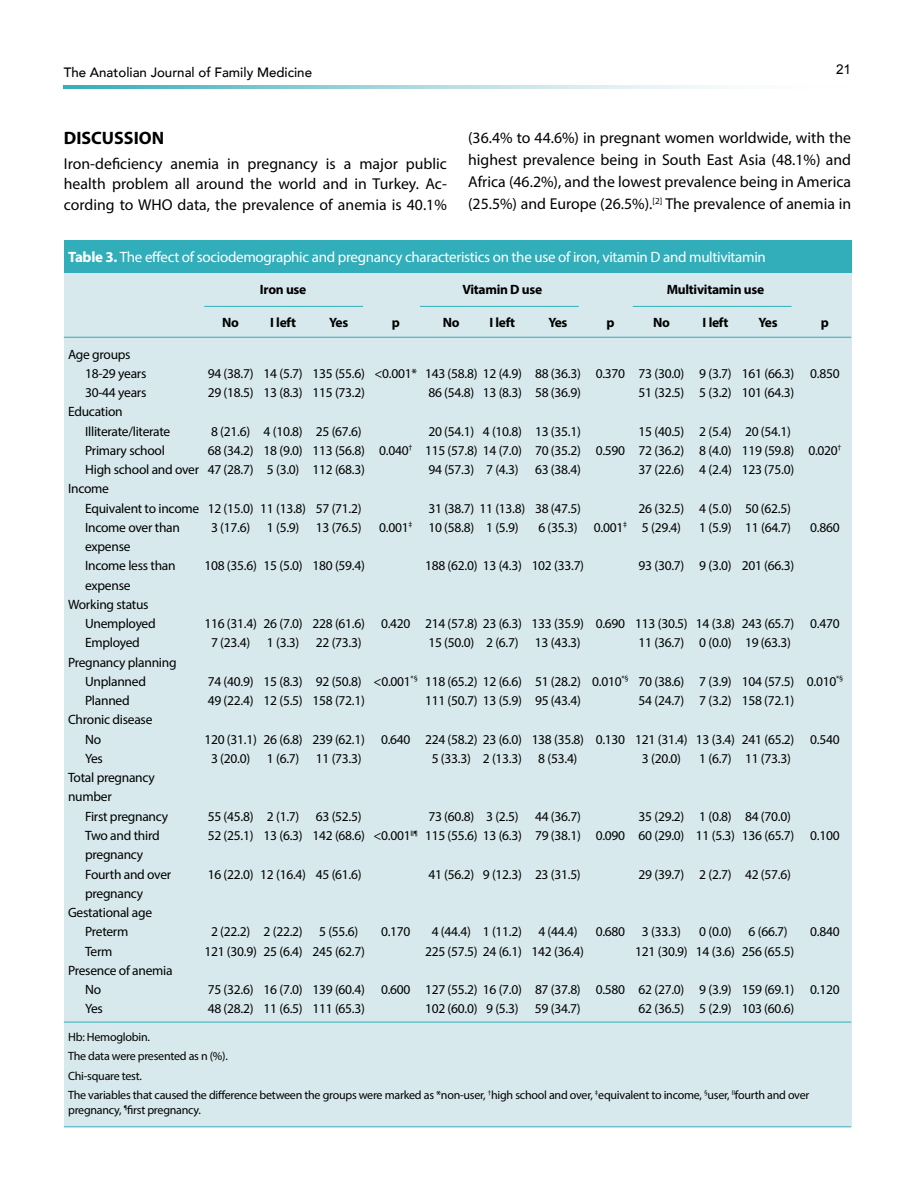
<style>
.page{position:relative;width:915px;height:1191px;background:#fff}
.page>*{position:absolute;margin:0;border:0;box-sizing:border-box;transform-origin:0 0}
.t1{font:700 18px "Myriad Pro";color:#000}
.t2{font:15.75px/22.2px "Myriad Pro";color:#000;text-align:justify}
.t3{font:15px "Myriad Pro";letter-spacing:-.02em;color:#fff}
.t4{font:13.5px/19.2px "Myriad Pro";letter-spacing:-.02em;color:#000}
.t5{font:700 13.5px "Myriad Pro";letter-spacing:-.02em;color:#000}
.t6{font:500 13.5px "Avenir";color:#000}
.t7{font:13.5px "Arial";color:#000}
.t8{font:12px/19.2px "Myriad Pro";letter-spacing:-.02em;color:#000}
.s1{font-weight:700}
</style>
<div class="page">
<svg style="left:64px;top:86px;width:658px;height:3px;background:#9fd5db"></svg>
<div style="left:64px;top:264px;width:786px;height:863px;background:#d7e9ec"></div>
<div style="left:64px;top:240px;width:786px;height:32px;background:#31aeba"></div>
<hr style="left:64px;top:337px;width:786px;height:1px;background:#31aeba">
<hr style="left:64px;top:1021px;width:786px;height:1px;background:#31aeba">
<hr style="left:204px;top:306px;width:159px;height:1px;background:#31aeba">
<hr style="left:420px;top:306px;width:158px;height:1px;background:#31aeba">
<hr style="left:632px;top:306px;width:159px;height:1px;background:#31aeba">
<hr style="left:64px;top:1126px;width:786px;height:1px;background:#31aeba">
<p class="t6" style="left:64px;top:61px;width:250px">The Anatolian Journal of Family Medicine</p>
<p class="t7" style="left:835px;top:60px;width:17px">21</p>
<p class="t2" style="left:468px;top:126px;width:384px">(36.4% to 44.6%) in pregnant women worldwide, with the highest prevalence being in South East Asia (48.1%) and Africa (46.2%), and the lowest prevalence being in America (25.5%) and Europe (26.5%).<sup>[2]</sup> The prevalence of anemia in</p>
<p class="t3" style="left:68px;top:248px;width:699px"><span class="s1">Table 3.</span> The effect of sociodemographic and pregnancy characteristics on the use of iron, vitamin D and multivitamin</p>
<p class="t5" style="left:260px;top:281px;width:48px">Iron use</p>
<p class="t5" style="left:462px;top:281px;width:81px">Vitamin D use</p>
<p class="t5" style="left:666px;top:281px;width:99px">Multivitamin use</p>
<p class="t5" style="left:222px;top:313px;width:18px">No</p>
<p class="t5" style="left:270px;top:313px;width:27px">I left</p>
<p class="t5" style="left:329px;top:313px;width:21px">Yes</p>
<p class="t5" style="left:391px;top:313px;width:10px">p</p>
<p class="t5" style="left:443px;top:313px;width:18px">No</p>
<p class="t5" style="left:489px;top:313px;width:27px">I left</p>
<p class="t5" style="left:548px;top:313px;width:21px">Yes</p>
<p class="t5" style="left:606px;top:313px;width:10px">p</p>
<p class="t5" style="left:653px;top:313px;width:18px">No</p>
<p class="t5" style="left:702px;top:313px;width:27px">I left</p>
<p class="t5" style="left:758px;top:313px;width:21px">Yes</p>
<p class="t5" style="left:820px;top:313px;width:10px">p</p>
<p class="t4" style="left:85px;top:344px;width:63px;text-indent:-17px">Age groups<br>18-29 years</p>
<h1 class="t1" style="left:64px;top:126px;width:102px">DISCUSSION</h1>
<p class="t2" style="left:64px;top:153px;width:384px;line-height:20.4px">Iron-deficiency anemia in pregnancy is a major public health problem all around the world and in Turkey. Ac&shy;cording to WHO data, the prevalence of anemia is 40.1%</p>
<p class="t4" style="left:208px;top:363px;width:633px">94 (38.7) 14 (5.7) 135 (55.6) &lt;0.001* 143 (58.8) 12 (4.9) 88 (36.3) 0.370 73 (30.0) 9 (3.7) 161 (66.3) 0.850</p>
<p class="t4" style="left:85px;top:383px;width:63px">30-44 years</p>
<p class="t4" style="left:208px;top:383px;width:159px">29 (18.5) 13 (8.3) 115 (73.2)</p>
<p class="t4" style="left:428px;top:383px;width:154px">86 (54.8) 13 (8.3) 58 (36.9)</p>
<p class="t4" style="left:638px;top:383px;width:157px">51 (32.5) 5 (3.2) 101 (64.3)</p>
<p class="t4" style="left:85px;top:402px;width:87px;text-indent:-17px">Education<br>Illiterate/literate</p>
<p class="t4" style="left:211px;top:421px;width:152px">8 (21.6) 4 (10.8) 25 (67.6)</p>
<p class="t4" style="left:428px;top:421px;width:154px">20 (54.1) 4 (10.8) 13 (35.1)</p>
<p class="t4" style="left:638px;top:421px;width:154px">15 (40.5) 2 (5.4) 20 (54.1)</p>
<p class="t4" style="left:85px;top:440px;width:757px;text-indent:122px">68 (34.2) 18 (9.0) 113 (56.8) 0.040<sup>†</sup> 115 (57.8) 14 (7.0) 70 (35.2) 0.590 72 (36.2) 8 (4.0) 119 (59.8) 0.020<sup>†<br></sup>High school and over 47 (28.7) 5 (3.0) 112 (68.3)</p>
<p class="t4" style="left:85px;top:440px;width:81px">Primary school</p>
<p class="t4" style="left:428px;top:460px;width:154px">94 (57.3) 7 (4.3) 63 (38.4)</p>
<p class="t4" style="left:638px;top:460px;width:157px">37 (22.6) 4 (2.4) 123 (75.0)</p>
<p class="t4" style="left:85px;top:479px;width:278px;text-indent:-17px">Income<br>Equivalent to income 12 (15.0) 11 (13.8) 57 (71.2)</p>
<p class="t4" style="left:428px;top:498px;width:154px">31 (38.7) 11 (13.8) 38 (47.5)</p>
<p class="t4" style="left:638px;top:498px;width:154px">26 (32.5) 4 (5.0) 50 (62.5)</p>
<p class="t4" style="left:85px;top:517px;width:96px">Income over than</p>
<p class="t4" style="left:211px;top:517px;width:152px">3 (17.6) 1 (5.9) 13 (76.5)</p>
<p class="t4" style="left:379px;top:517px;width:141px">0.001<sup>‡</sup> 10 (58.8) 1 (5.9)</p>
<p class="t4" style="left:538px;top:517px;width:144px">6 (35.3) 0.001<sup>‡</sup> 5 (29.4)</p>
<p class="t4" style="left:699px;top:517px;width:93px">1 (5.9) 11 (64.7)</p>
<p class="t4" style="left:810px;top:517px;width:31px">0.860</p>
<p class="t4" style="left:85px;top:537px;width:92px">expense<br>Income less than</p>
<p class="t4" style="left:204px;top:556px;width:162px">108 (35.6) 15 (5.0) 180 (59.4)</p>
<p class="t4" style="left:425px;top:556px;width:160px">188 (62.0) 13 (4.3) 102 (33.7)</p>
<p class="t4" style="left:638px;top:556px;width:157px">93 (30.7) 9 (3.0) 201 (66.3)</p>
<p class="t4" style="left:85px;top:575px;width:47px">expense</p>
<p class="t4" style="left:68px;top:594px;width:82px">Working status</p>
<p class="t4" style="left:85px;top:614px;width:72px">Unemployed</p>
<p class="t4" style="left:204px;top:614px;width:636px">116 (31.4) 26 (7.0) 228 (61.6) 0.420 214 (57.8) 23 (6.3) 133 (35.9) 0.690 113 (30.5) 14 (3.8) 243 (65.7) 0.470</p>
<p class="t4" style="left:85px;top:633px;width:56px">Employed</p>
<p class="t4" style="left:211px;top:633px;width:152px">7 (23.4) 1 (3.3) 22 (73.3)</p>
<p class="t4" style="left:428px;top:633px;width:154px">15 (50.0) 2 (6.7) 13 (43.3)</p>
<p class="t4" style="left:638px;top:633px;width:154px">11 (36.7) 0 (0.0) 19 (63.3)</p>
<p class="t4" style="left:85px;top:652px;width:93px;text-indent:-17px">Pregnancy planning<br>Unplanned</p>
<p class="t4" style="left:208px;top:671px;width:636px">74 (40.9) 15 (8.3) 92 (50.8) &lt;0.001<sup>*§</sup> 118 (65.2) 12 (6.6) 51 (28.2) 0.010<sup>*§</sup> 70 (38.6) 7 (3.9) 104 (57.5) 0.010<sup>*§</sup></p>
<p class="t4" style="left:85px;top:691px;width:46px">Planned</p>
<p class="t4" style="left:208px;top:691px;width:159px">49 (22.4) 12 (5.5) 158 (72.1)</p>
<p class="t4" style="left:425px;top:691px;width:157px">111 (50.7) 13 (5.9) 95 (43.4)</p>
<p class="t4" style="left:638px;top:691px;width:157px">54 (24.7) 7 (3.2) 158 (72.1)</p>
<p class="t4" style="left:85px;top:710px;width:69px;text-indent:-17px">Chronic disease<br>No</p>
<p class="t4" style="left:204px;top:729px;width:636px">120 (31.1) 26 (6.8) 239 (62.1) 0.640 224 (58.2) 23 (6.0) 138 (35.8) 0.130 121 (31.4) 13 (3.4) 241 (65.2) 0.540</p>
<p class="t4" style="left:85px;top:748px;width:19px">Yes</p>
<p class="t4" style="left:211px;top:748px;width:152px">3 (20.0) 1 (6.7) 11 (73.3)</p>
<p class="t4" style="left:431px;top:748px;width:147px">5 (33.3) 2 (13.3) 8 (53.4)</p>
<p class="t4" style="left:641px;top:748px;width:41px">3 (20.0)</p>
<p class="t4" style="left:699px;top:748px;width:93px">1 (6.7) 11 (73.3)</p>
<p class="t4" style="left:68px;top:768px;width:88px">Total pregnancy number</p>
<p class="t4" style="left:85px;top:806px;width:85px">First pregnancy</p>
<p class="t4" style="left:208px;top:806px;width:155px">55 (45.8) 2 (1.7) 63 (52.5)</p>
<p class="t4" style="left:428px;top:806px;width:154px">73 (60.8) 3 (2.5) 44 (36.7)</p>
<p class="t4" style="left:638px;top:806px;width:154px">35 (29.2) 1 (0.8) 84 (70.0)</p>
<p class="t4" style="left:85px;top:825px;width:76px">Two and third</p>
<p class="t4" style="left:208px;top:825px;width:633px">52 (25.1) 13 (6.3) 142 (68.6) &lt;0.001<sup>II¶</sup> 115 (55.6) 13 (6.3) 79 (38.1) 0.090 60 (29.0) 11 (5.3) 136 (65.7) 0.100</p>
<p class="t4" style="left:85px;top:845px;width:88px">pregnancy<br>Fourth and over</p>
<p class="t4" style="left:208px;top:864px;width:155px">16 (22.0) 12 (16.4) 45 (61.6)</p>
<p class="t4" style="left:428px;top:864px;width:154px">41 (56.2) 9 (12.3) 23 (31.5)</p>
<p class="t4" style="left:638px;top:864px;width:154px">29 (39.7) 2 (2.7) 42 (57.6)</p>
<p class="t4" style="left:85px;top:883px;width:60px">pregnancy</p>
<p class="t4" style="left:68px;top:902px;width:85px">Gestational age</p>
<p class="t4" style="left:85px;top:922px;width:45px">Preterm</p>
<p class="t4" style="left:211px;top:922px;width:149px">2 (22.2) 2 (22.2) 5 (55.6)</p>
<p class="t4" style="left:381px;top:922px;width:31px">0.170</p>
<p class="t4" style="left:431px;top:922px;width:147px">4 (44.4) 1 (11.2) 4 (44.4)</p>
<p class="t4" style="left:595px;top:922px;width:87px">0.680 3 (33.3)</p>
<p class="t4" style="left:699px;top:922px;width:90px">0 (0.0) 6 (66.7)</p>
<p class="t4" style="left:810px;top:922px;width:31px">0.840</p>
<p class="t4" style="left:85px;top:941px;width:29px">Term</p>
<p class="t4" style="left:204px;top:941px;width:162px">121 (30.9) 25 (6.4) 245 (62.7)</p>
<p class="t4" style="left:425px;top:941px;width:160px">225 (57.5) 24 (6.1) 142 (36.4)</p>
<p class="t4" style="left:635px;top:941px;width:160px">121 (30.9) 14 (3.6) 256 (65.5)</p>
<p class="t4" style="left:85px;top:960px;width:89px;text-indent:-17px">Presence of anemia<br>No</p>
<p class="t4" style="left:208px;top:979px;width:633px">75 (32.6) 16 (7.0) 139 (60.4) 0.600 127 (55.2) 16 (7.0) 87 (37.8) 0.580 62 (27.0) 9 (3.9) 159 (69.1) 0.120</p>
<p class="t4" style="left:85px;top:999px;width:19px">Yes</p>
<p class="t4" style="left:208px;top:999px;width:159px">48 (28.2) 11 (6.5) 111 (65.3)</p>
<p class="t4" style="left:425px;top:999px;width:157px">102 (60.0) 9 (5.3) 59 (34.7)</p>
<p class="t4" style="left:638px;top:999px;width:157px">62 (36.5) 5 (2.9) 103 (60.6)</p>
<p class="t8" style="left:68px;top:1027px;width:742px">Hb: Hemoglobin.<br>The data were presented as n (%).<br>Chi-square test.<br>The variables that caused the difference between the groups were marked as *non-user, <sup>†</sup>high school and over, <sup>‡</sup>equivalent to income, <sup>§</sup>user, <sup>II</sup>fourth and over</p>
<p class="t8" style="left:68px;top:1100px;width:134px">pregnancy, <sup>¶</sup>first pregnancy.</p>
</div>
